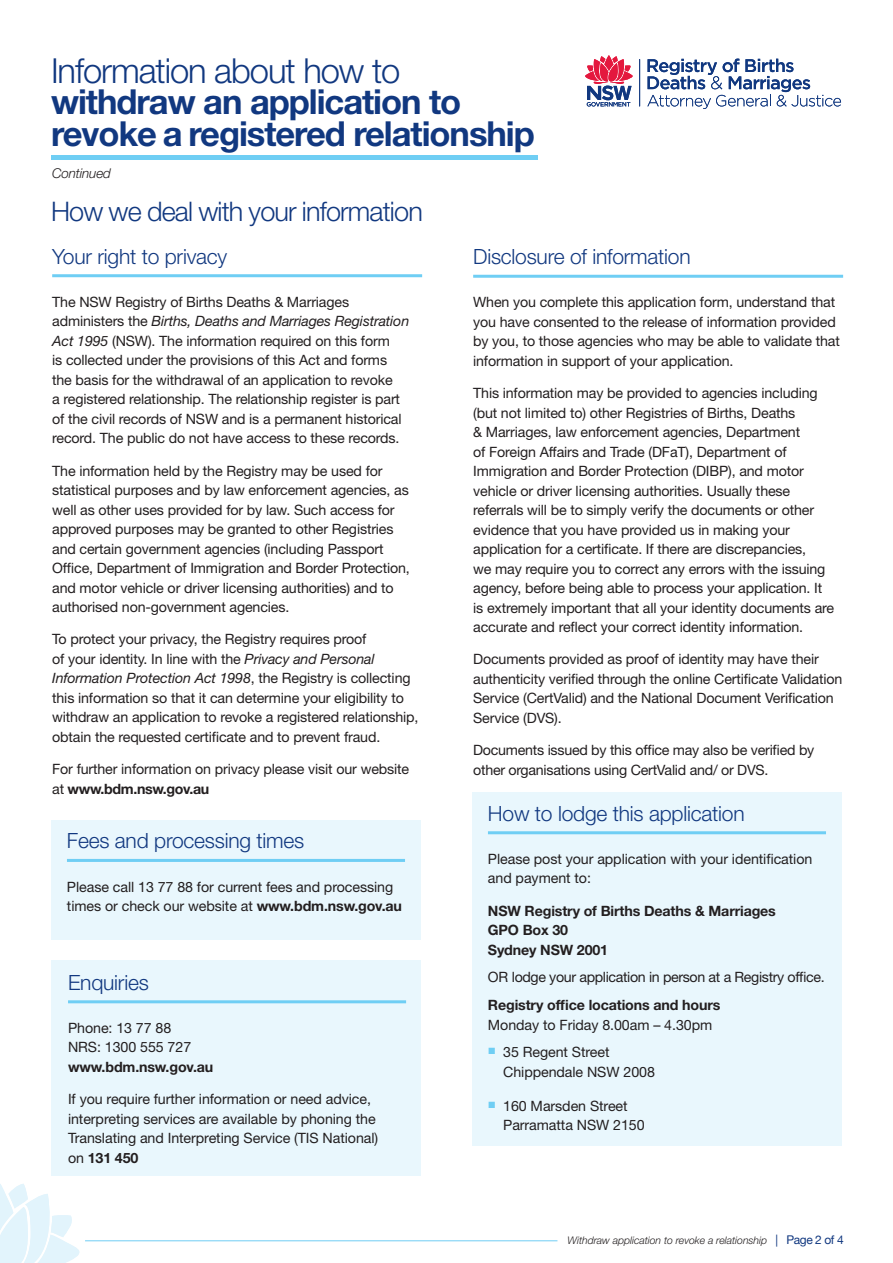
<style>
.page{position:relative;width:893px;height:1263px;background:#fff}
.page>*{position:absolute;margin:0;border:0;box-sizing:border-box;transform-origin:0 0}
.t1{font:700 34.5px/31.5px "Helvetica Neue";letter-spacing:-.03em;color:#113880}
.body_copy_para{font:300 27px "Helvetica Neue";letter-spacing:-.03em;color:#113880}
.headings_with_underl{font:300 21px "Helvetica Neue";letter-spacing:-.01em;color:#113880}
.body_copy_para-2{font:14.25px/19.5px "Helvetica Neue";letter-spacing:-.01em;color:#231f20}
.body_copy_para-3{font:700 14.25px/19.5px "Helvetica Neue";letter-spacing:-.01em;color:#231f20}
.t2{font:italic 300 13.5px "Helvetica Neue";letter-spacing:-.01em;color:#231f20}
.t3{font:italic 300 10.5px "Helvetica Neue";letter-spacing:-.005em;color:#231f20}
.s1{font-weight:300}
.s2{font-style:italic}
.s3{font-weight:700}
.s4{font-weight:400}
.s5{font-weight:400;font-style:normal;font-size:12px;color:#113880}
</style>
<div class="page">
<hr style="left:85px;top:1240px;width:472px;height:1px;background:#6fcef4">
<hr style="left:52px;top:274px;width:370px;height:3px;background:#6fcef4">
<hr style="left:473px;top:275px;width:370px;height:3px;background:#6fcef4">
<div style="left:472px;top:792px;width:370px;height:407px;background:#e9f7fd"></div>
<hr style="left:488px;top:831px;width:338px;height:3px;background:#6fcef4">
<div style="left:51px;top:820px;width:370px;height:119px;background:#e9f7fd"></div>
<div style="left:51px;top:960px;width:370px;height:216px;background:#e9f7fd"></div>
<hr style="left:67px;top:859px;width:338px;height:3px;background:#6fcef4">
<hr style="left:68px;top:1000px;width:338px;height:3px;background:#6fcef4">
<svg style="left:647px;top:59px;width:194px;height:50px"></svg>
<hr style="left:639px;top:59px;width:1px;height:47px;background:#113880">
<svg style="left:585px;top:55px;width:48px;height:52px"></svg>
<svg style="left:0;top:1184px;width:80px;height:79px"></svg>
<hr style="left:51px;top:156px;width:486px;height:4px;background:#6fcef4">
<div style="left:472px;top:1146px;width:370px;height:53px;background:#fff"></div>
<p class="t1" style="left:51px;top:54px;width:485px"><span class="s1">Information about how to </span>withdraw an application to revoke a registered relationship</p>
<p class="t2" style="left:52px;top:165px;width:60px">Continued</p>
<p class="body_copy_para" style="left:51px;top:195px;width:373px">How we deal with your information</p>
<p class="headings_with_underl" style="left:52px;top:243px;width:177px">Your right to privacy</p>
<p class="body_copy_para-2" style="left:52px;top:292px;width:359px">The NSW Registry of Births Deaths &amp; Marriages administers the <span class="s2">Births, Deaths and Marriages Registration Act 1995</span> (NSW). The information required on this form<br>is collected under the provisions of this Act and forms the basis for the withdrawal of an application to revoke<br>a registered relationship. The relationship register is part of the civil records of NSW and is a permanent historical record. The public do not have access to these records.</p>
<p class="body_copy_para-2" style="left:52px;top:461px;width:359px">The information held by the Registry may be used for statistical purposes and by law enforcement agencies, as well as other uses provided for by law. Such access for approved purposes may be granted to other Registries and certain government agencies (including Passport Office, Department of Immigration and Border Protection, and motor vehicle or driver licensing authorities) and to authorised non-government agencies.</p>
<p class="body_copy_para-2" style="left:52px;top:629px;width:368px">To protect your privacy, the Registry requires proof<br>of your identity. In line with the <span class="s2">Privacy and Personal Information Protection Act 1998</span>, the Registry is collecting this information so that it can determine your eligibility to withdraw an application to revoke a registered relationship, obtain the requested certificate and to prevent fraud.</p>
<p class="body_copy_para-2" style="left:52px;top:759px;width:358px">For further information on privacy please visit our website at <span class="s3">www.bdm.nsw.gov.au</span></p>
<p class="headings_with_underl" style="left:67px;top:828px;width:239px">Fees and processing times</p>
<p class="body_copy_para-2" style="left:67px;top:876px;width:337px">Please call 13 77 88 for current fees and processing times or check our website at <span class="s3">www.bdm.nsw.gov.au</span></p>
<p class="headings_with_underl" style="left:68px;top:969px;width:82px">Enquiries</p>
<p class="body_copy_para-2" style="left:68px;top:1018px;width:147px">Phone: 13 77 88<br>NRS: 1300 555 727 <span class="s3">www.bdm.nsw.gov.au</span></p>
<p class="body_copy_para-2" style="left:68px;top:1089px;width:312px">If you require further information or need advice, interpreting services are available by phoning the Translating and Interpreting Service (TIS National) on <span class="s3">131 450</span></p>
<p class="headings_with_underl" style="left:473px;top:244px;width:219px">Disclosure of information</p>
<p class="body_copy_para-2" style="left:473px;top:292px;width:368px">When you complete this application form, understand that you have consented to the release of information provided by you, to those agencies who may be able to validate that information in support of your application.</p>
<p class="body_copy_para-2" style="left:473px;top:383px;width:363px">This information may be provided to agencies including (but not limited to) other Registries of Births, Deaths<br>&amp; Marriages, law enforcement agencies, Department<br>of Foreign Affairs and Trade (DFaT), Department of Immigration and Border Protection (DIBP), and motor vehicle or driver licensing authorities. Usually these referrals will be to simply verify the documents or other evidence that you have provided us in making your application for a certificate. If there are discrepancies,<br>we may require you to correct any errors with the issuing agency, before being able to process your application. It is extremely important that all your identity documents are accurate and reflect your correct identity information.</p>
<p class="body_copy_para-2" style="left:473px;top:649px;width:371px">Documents provided as proof of identity may have their authenticity verified through the online Certificate Validation Service (CertValid) and the National Document Verification Service (DVS).</p>
<p class="body_copy_para-2" style="left:473px;top:740px;width:343px">Documents issued by this office may also be verified by other organisations using CertValid and/ or DVS.</p>
<p class="headings_with_underl" style="left:488px;top:800px;width:258px">How to lodge this application</p>
<p class="body_copy_para-2" style="left:488px;top:849px;width:326px">Please post your application with your identification and payment to:</p>
<p class="body_copy_para-3" style="left:488px;top:900px;width:289px">NSW Registry of Births Deaths &amp; Marriages<br>GPO Box 30<br>Sydney NSW 2001</p>
<p class="body_copy_para-2" style="left:488px;top:967px;width:338px">OR lodge your application in person at a Registry office.</p>
<p class="body_copy_para-3" style="left:488px;top:995px;width:234px">Registry office locations and hours<br><span class="s4">Monday to Friday 8.00am – 4.30pm</span></p>
<p class="body_copy_para-2" style="left:503px;top:1042px;width:153px;text-indent:-15px"><sup>■</sup> 35 Regent Street<br>Chippendale NSW 2008</p>
<p class="body_copy_para-2" style="left:503px;top:1096px;width:143px;text-indent:-15px"><sup>■</sup> 160 Marsden Street<br>Parramatta NSW 2150</p>
<p class="t3" style="left:568px;top:1233px;width:278px">Withdraw application to revoke a relationship <span class="s5">| Page 2 of 4</span></p>
</div>
